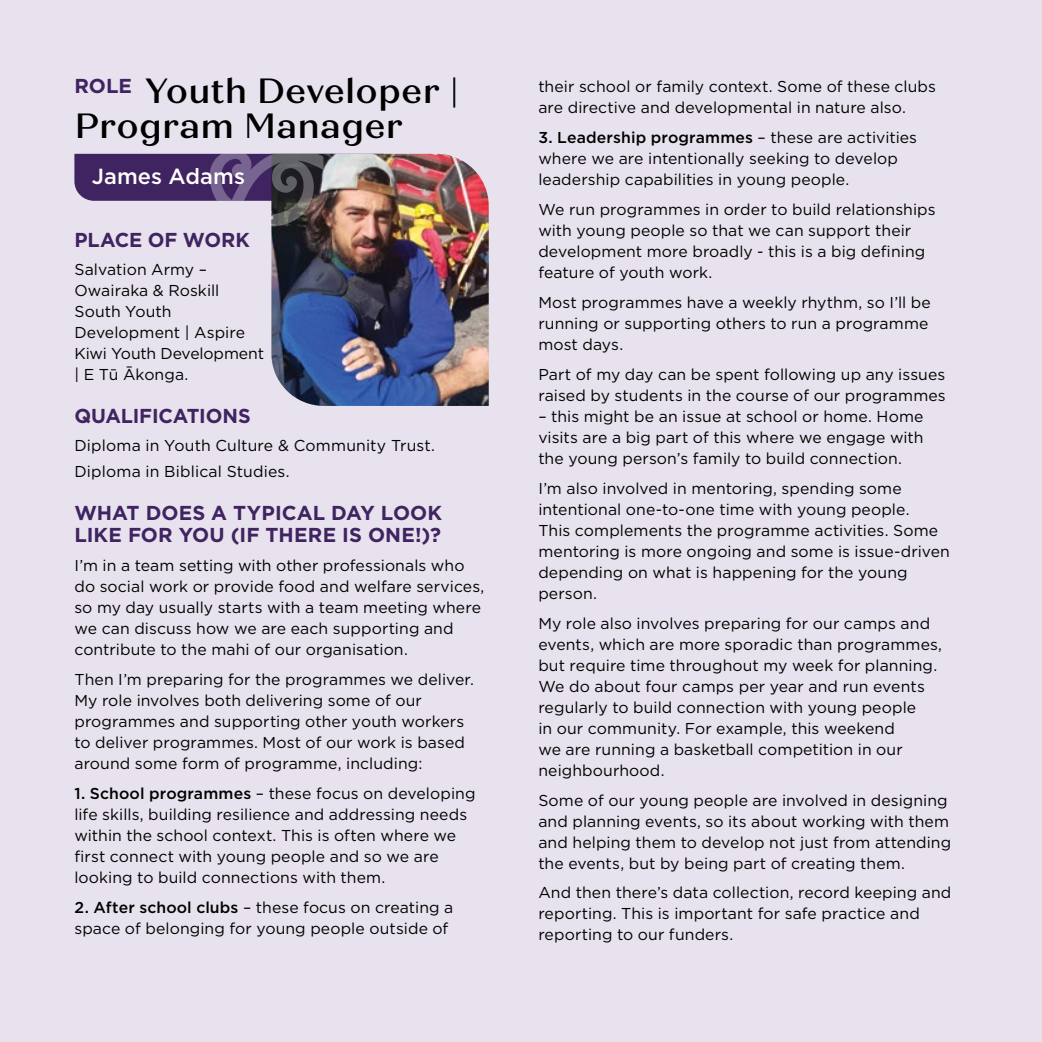
<style>
.page{position:relative;width:1042px;height:1042px;background:#e7e2ed}
.page>*{position:absolute;margin:0;border:0;box-sizing:border-box;transform-origin:0 0}
.t1{font:500 35px/35px "Quiche Text";letter-spacing:-.015em;color:#000}
.t2{font:500 21.88px "Gotham";letter-spacing:.005em;color:#fff}
.t3{font:700 20.12px/22.8px "Gotham";color:#402361}
.t4{font:15.75px/21px "Gotham";letter-spacing:.005em;color:#000}
.s1{font-weight:500}
</style>
<div class="page">
<img style="left:271px;top:154px;width:218px;height:252px">
<img style="left:74px;top:154px;width:327px;height:73px">
<h1 class="t1" style="left:74px;top:74px;width:386px"><sup>ROLE</sup> Youth Developer |<br>Program Manager</h1>
<h2 class="t2" style="left:92px;top:162px;width:155px">James Adams</h2>
<p class="t3" style="left:74px;top:228px;width:177px">PLACE OF WORK</p>
<p class="t4" style="left:74px;top:259px;width:191px">Salvation Army –<br>Owairaka &amp; Roskill<br>South Youth<br>Development | Aspire<br>Kiwi Youth Development | E Tū Ākonga.</p>
<p class="t3" style="left:74px;top:404px;width:178px">QUALIFICATIONS</p>
<p class="t4" style="left:74px;top:432px;width:362px;line-height:25.9px">Diploma in Youth Culture &amp; Community Trust.<br>Diploma in Biblical Studies.</p>
<p class="t3" style="left:74px;top:501px;width:369px">WHAT DOES A TYPICAL DAY LOOK<br>LIKE FOR YOU (IF THERE IS ONE!)?</p>
<p class="t4" style="left:74px;top:554px;width:411px">I’m in a team setting with other professionals who do social work or provide food and welfare services, so my day usually starts with a team meeting where we can discuss how we are each supporting and contribute to the mahi of our organisation.</p>
<p class="t4" style="left:74px;top:668px;width:401px">Then I’m preparing for the programmes we deliver.<br>My role involves both delivering some of our programmes and supporting other youth workers to deliver programmes. Most of our work is based around some form of programme, including:</p>
<p class="t4" style="left:74px;top:782px;width:402px"><span class="s1">1. School programmes</span> – these focus on developing life skills, building resilience and addressing needs within the school context. This is often where we first connect with young people and so we are looking to build connections with them.</p>
<p class="t4" style="left:74px;top:896px;width:380px"><span class="s1">2. After school clubs</span> – these focus on creating a space of belonging for young people outside of</p>
<p class="t4" style="left:538px;top:76px;width:399px">their school or family context. Some of these clubs are directive and developmental in nature also.</p>
<p class="t4" style="left:538px;top:126px;width:380px"><span class="s1">3. Leadership programmes</span> – these are activities where we are intentionally seeking to develop leadership capabilities in young people.</p>
<p class="t4" style="left:538px;top:198px;width:399px">We run programmes in order to build relationships with young people so that we can support their development more broadly - this is a big defining feature of youth work.</p>
<p class="t4" style="left:538px;top:291px;width:394px">Most programmes have a weekly rhythm, so I’ll be running or supporting others to run a programme most days.</p>
<p class="t4" style="left:538px;top:363px;width:409px">Part of my day can be spent following up any issues raised by students in the course of our programmes</p>
<p class="t4" style="left:538px;top:405px;width:387px;text-align:justify">– this might be an issue at school or home. Home visits are a big part of this where we engage with the young person’s family to build connection.</p>
<p class="t4" style="left:538px;top:477px;width:413px">I’m also involved in mentoring, spending some intentional one-to-one time with young people.<br>This complements the programme activities. Some mentoring is more ongoing and some is issue-driven depending on what is happening for the young person.</p>
<p class="t4" style="left:538px;top:612px;width:405px">My role also involves preparing for our camps and events, which are more sporadic than programmes, but require time throughout my week for planning.<br>We do about four camps per year and run events regularly to build connection with young people<br>in our community. For example, this weekend<br>we are running a basketball competition in our neighbourhood.</p>
<p class="t4" style="left:538px;top:789px;width:414px">Some of our young people are involved in designing and planning events, so its about working with them and helping them to develop not just from attending the events, but by being part of creating them.</p>
<p class="t4" style="left:538px;top:882px;width:414px">And then there’s data collection, record keeping and reporting. This is important for safe practice and reporting to our funders.</p>
</div>
